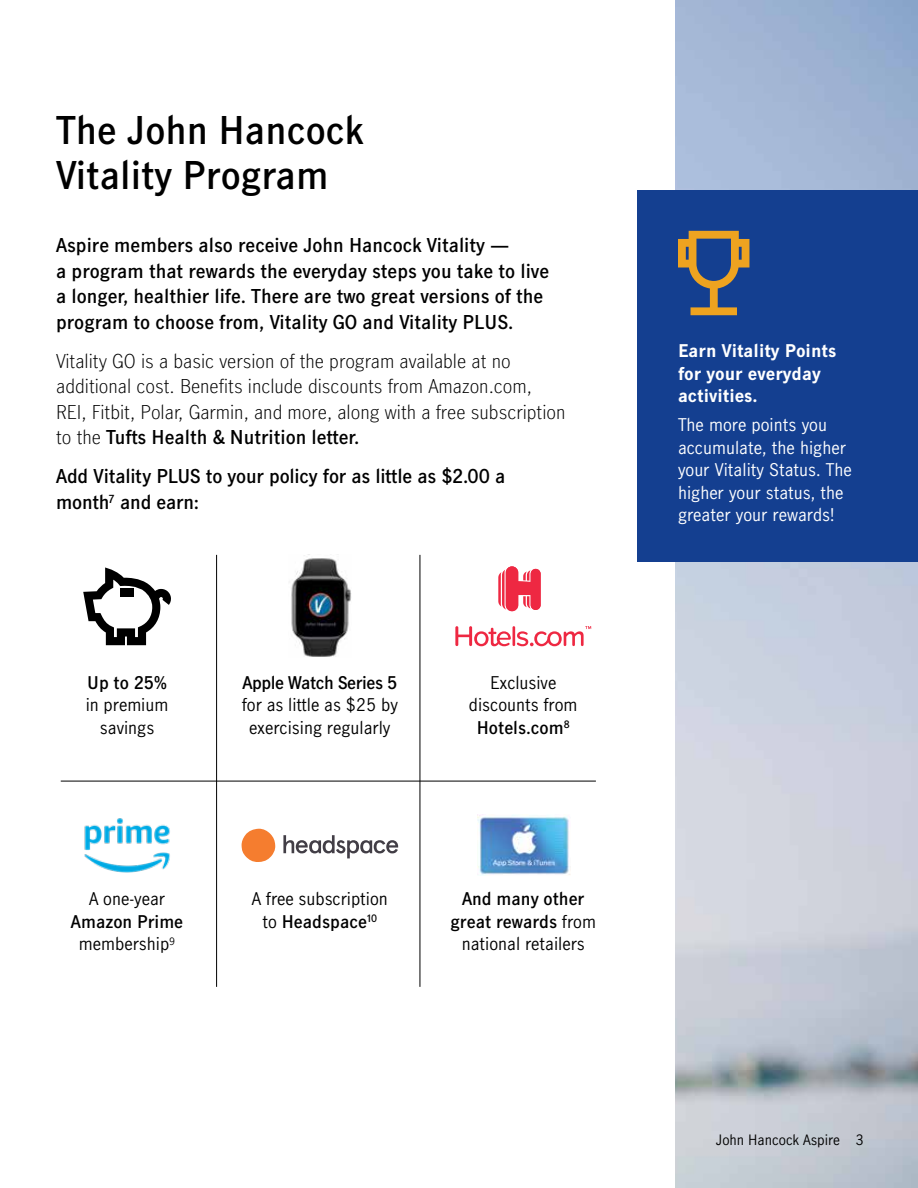
<style>
.page{position:relative;width:918px;height:1188px;background:#fff}
.page>*{position:absolute;margin:0;border:0;box-sizing:border-box;transform-origin:0 0}
.t1{font:600 36px/45px "Manulife JH Sans";color:#000}
.t2{font:600 18px/25.5px "Manulife JH Sans";color:#000}
.t3{font:300 18px/25.5px "Manulife JH Sans";color:#000}
.t4{font:16.5px/22.5px "Manulife JH Sans";color:#000;text-align:center}
.t5{font:16.5px/22.5px "Manulife JH Sans";color:#fff}
.t6{font:600 16.5px/22.5px "Manulife JH Sans";color:#000;text-align:center}
.t7{font:700 16.5px/22.5px "Manulife JH Sans";color:#fff}
.t8{font:600 16.5px "Manulife JH Sans";letter-spacing:-.025em;color:#000}
.t9{font:13.5px "Manulife JH Sans";color:#000}
.s1{font-weight:600}
.s2{font-weight:400}
</style>
<div class="page">
<img style="left:675px;top:0;width:243px;height:1188px">
<div style="left:638px;top:190px;width:280px;height:372px;background:#143f90"></div>
<svg style="left:678px;top:231px;width:71px;height:84px"></svg>
<img style="left:84px;top:818px;width:86px;height:55px">
<img style="left:291px;top:555px;width:60px;height:102px">
<svg style="left:283px;top:835px;width:115px;height:23px"></svg>
<svg style="left:242px;top:829px;width:34px;height:33px"></svg>
<hr style="left:513px;top:626px;width:2px;height:20px;background:#ee2842">
<svg style="left:517px;top:626px;width:74px;height:20px"></svg>
<svg style="left:455px;top:626px;width:56px;height:20px"></svg>
<svg style="left:498px;top:566px;width:43px;height:45px"></svg>
<img style="left:477px;top:815px;width:93px;height:61px">
<svg style="left:83px;top:567px;width:88px;height:78px"></svg>
<hr style="left:216px;top:555px;width:1px;height:432px;background:#000">
<hr style="left:420px;top:555px;width:1px;height:432px;background:#000">
<hr style="left:61px;top:781px;width:535px;height:1px;background:#000">
<h1 class="t1" style="left:56px;top:106px;width:309px">The John Hancock<br>Vitality Program</h1>
<p class="t2" style="left:56px;top:232px;width:495px">Aspire members also receive John Hancock Vitality —<br>a program that rewards the everyday steps you take to live a longer, healthier life. There are two great versions of the program to choose from, Vitality GO and Vitality PLUS.</p>
<p class="t3" style="left:56px;top:347px;width:511px">Vitality GO is a basic version of the program available at no additional cost. Benefits include discounts from Amazon.com, REI, Fitbit, Polar, Garmin, and more, along with a free subscription to the <span class="s1">Tufts Health &amp; Nutrition letter.</span></p>
<p class="t2" style="left:56px;top:463px;width:451px">Add Vitality PLUS to your policy for as little as $2.00 a month<sup>7</sup> and earn:</p>
<p class="t6" style="left:87px;top:670px;width:81px">Up to 25%</p>
<p class="t4" style="left:86px;top:693px;width:84px">in premium savings</p>
<p class="t8" style="left:242px;top:670px;width:157px">Apple Watch Series 5</p>
<p class="t4" style="left:242px;top:693px;width:158px">for as little as $25 by exercising regularly</p>
<p class="t4" style="left:469px;top:670px;width:110px">Exclusive discounts from<br><span class="s1">Hotels.com</span><sup>8</sup></p>
<p class="t4" style="left:89px;top:887px;width:78px">A one-year</p>
<p class="t6" style="left:71px;top:910px;width:114px">Amazon Prime <span class="s2">membership</span><sup>9</sup></p>
<p class="t4" style="left:252px;top:887px;width:138px">A free subscription to <span class="s1">Headspace</span><sup>10</sup></p>
<p class="t6" style="left:451px;top:887px;width:147px">And many other great rewards <span class="s2">from national retailers</span></p>
<p class="t7" style="left:678px;top:339px;width:160px">Earn Vitality Points for your everyday activities.</p>
<p class="t5" style="left:678px;top:413px;width:175px">The more points you accumulate, the higher your Vitality Status. The higher your status, the greater your rewards!</p>
<p class="t9" style="left:716px;top:1130px;width:149px">John Hancock Aspire 3</p>
</div>
